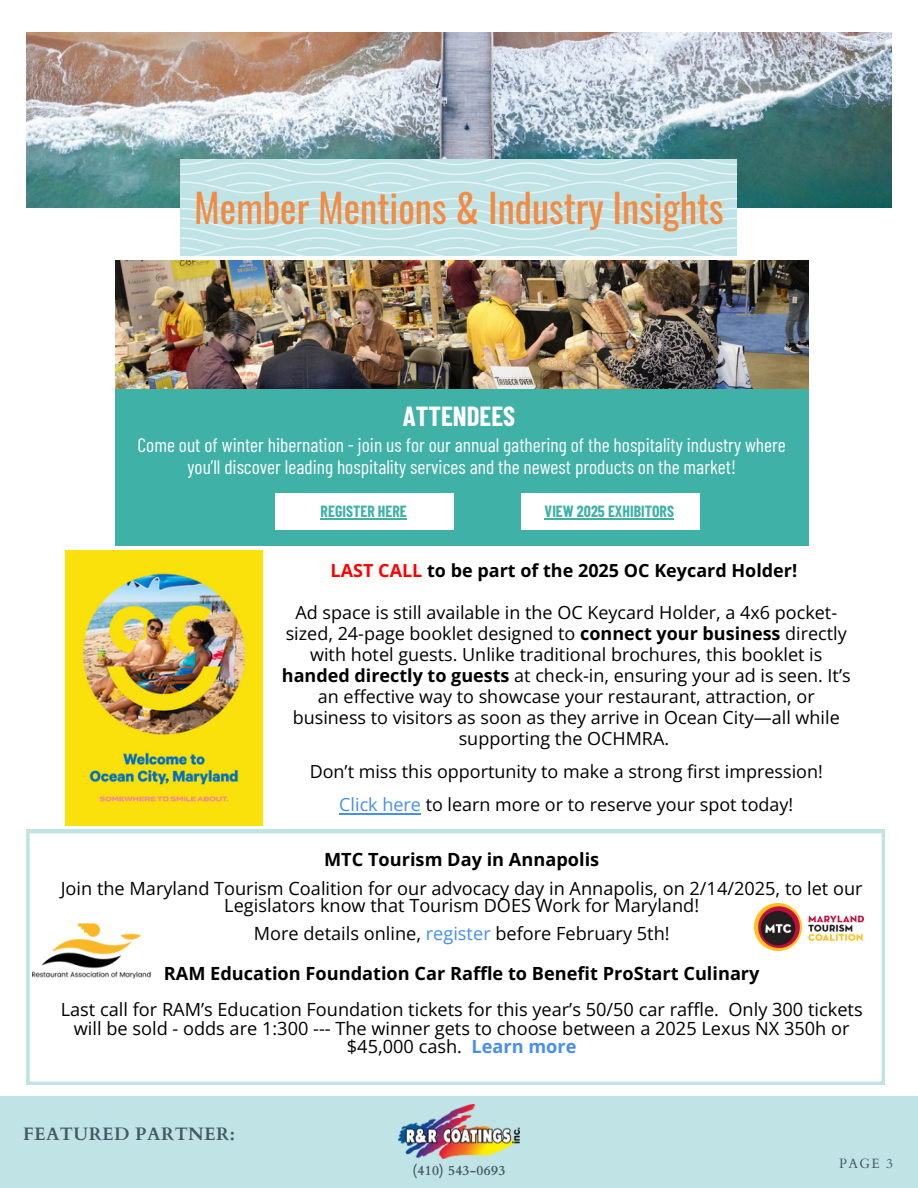
<style>
.page{position:relative;width:918px;height:1188px;background:#fff}
.page>*{position:absolute;margin:0;border:0;box-sizing:border-box;transform-origin:0 0}
.t1{font:39px "Oswald";color:#f28b43}
.t2{font:700 27px "Barlow Condensed";color:#fff}
.t3{font:19.5px/22.5px "Barlow Condensed";color:#fff;text-align:center}
.t4{font:18.15px/18.3px "Open Sans";color:#000;text-align:center}
.t5{font:700 18.15px "Open Sans";color:#000}
.t6{font:18px/21px "Open Sans";color:#000;text-align:center}
.t7{font:700 18px "Open Sans";color:#000}
.t8{font:700 18px "Cardo";letter-spacing:.02em;color:#435967}
.t9{font:700 15.75px "Barlow Condensed";color:#3fb1a7}
.t10{font:700 13.65px "Cardo";letter-spacing:.02em;color:#435967}
.t11{font:13.5px "Cardo";color:#435967}
.s1{color:#f00}
.s2{font-weight:700}
.s3{color:#468eef}
.s4{font-weight:700;color:#468eef}
</style>
<div class="page">
<img style="left:26px;top:32px;width:865px;height:175px">
<svg style="left:181px;top:159px;width:556px;height:97px"></svg>
<div style="left:0;top:1096px;width:918px;height:92px;background:#c0e3e6"></div>
<img style="left:398px;top:1105px;width:122px;height:54px">
<div style="left:115px;top:260px;width:693px;height:286px;background:#3fb1a7"></div>
<img style="left:115px;top:260px;width:693px;height:128px">
<svg style="left:26px;top:830px;width:859px;height:255px"></svg>
<img style="left:754px;top:903px;width:109px;height:48px">
<img style="left:66px;top:551px;width:197px;height:274px">
<div style="left:276px;top:493px;width:178px;height:36px;background:#fff"></div>
<hr style="left:321px;top:518px;width:86px;height:2px;background:#3fb1a7">
<div style="left:522px;top:493px;width:178px;height:36px;background:#fff"></div>
<img style="left:33px;top:923px;width:118px;height:55px">
<hr style="left:545px;top:518px;width:129px;height:2px;background:#3fb1a7">
<hr style="left:339px;top:813px;width:82px;height:2px;background:#468eef">
<h4 class="t1" style="left:194px;top:177px;width:531px">Member Mentions &amp; Industry Insights</h4>
<h3 class="t2" style="left:403px;top:399px;width:114px">ATTENDEES</h3>
<h3 class="t3" style="left:138px;top:432px;width:650px">Come out of winter hibernation - join us for our annual gathering of the hospitality industry where you’ll discover leading hospitality services and the newest products on the market!</h3>
<p class="t9" style="left:321px;top:502px;width:88px">REGISTER HERE</p>
<h3 class="t9" style="left:545px;top:502px;width:131px">VIEW 2025 EXHIBITORS</h3>
<h4 class="t7" style="left:331px;top:558px;width:468px"><span class="s1">LAST CALL</span> to be part of the 2025 OC Keycard Holder!</h4>
<h4 class="t6" style="left:282px;top:601px;width:570px">Ad space is still available in the OC Keycard Holder, a 4x6 pocket&shy;sized, 24-page booklet designed to <span class="s2">connect your business</span> directly with hotel guests. Unlike traditional brochures, this booklet is <span class="s2">handed directly to guests</span> at check-in, ensuring your ad is seen. It’s an effective way to showcase your restaurant, attraction, or business to visitors as soon as they arrive in Ocean City—all while supporting the OCHMRA.</h4>
<h3 class="t6" style="left:310px;top:761px;width:515px">Don’t miss this opportunity to make a strong first impression!</h3>
<h4 class="t6" style="left:339px;top:794px;width:456px"><span class="s3">Click here</span> to learn more or to reserve your spot today!</h4>
<h1 class="t5" style="left:324px;top:847px;width:277px">MTC Tourism Day in Annapolis</h1>
<p class="t4" style="left:61px;top:879px;width:803px;line-height:17.7px">Join the Maryland Tourism Coalition for our advocacy day in Annapolis, on 2/14/2025, to let our<br>Legislators know that Tourism DOES Work for Maryland!</p>
<h4 class="t4" style="left:254px;top:924px;width:417px">More details online, <span class="s3">register</span> before February 5th!</h4>
<h5 class="t5" style="left:164px;top:960px;width:597px">RAM Education Foundation Car Raffle to Benefit ProStart Culinary</h5>
<h5 class="t4" style="left:61px;top:1000px;width:804px">Last call for RAM’s Education Foundation tickets for this year’s 50/50 car raffle. Only 300 tickets will be sold - odds are 1:300 --- The winner gets to choose between a 2025 Lexus NX 350h or $45,000 cash. <span class="s4">Learn more</span></h5>
<h4 class="t8" style="left:23px;top:1123px;width:213px">FEATURED PARTNER:</h4>
<p class="t10" style="left:413px;top:1162px;width:94px">(410) 543-0693</p>
<h4 class="t11" style="left:839px;top:1155px;width:55px">PAGE 3</h4>
</div>
